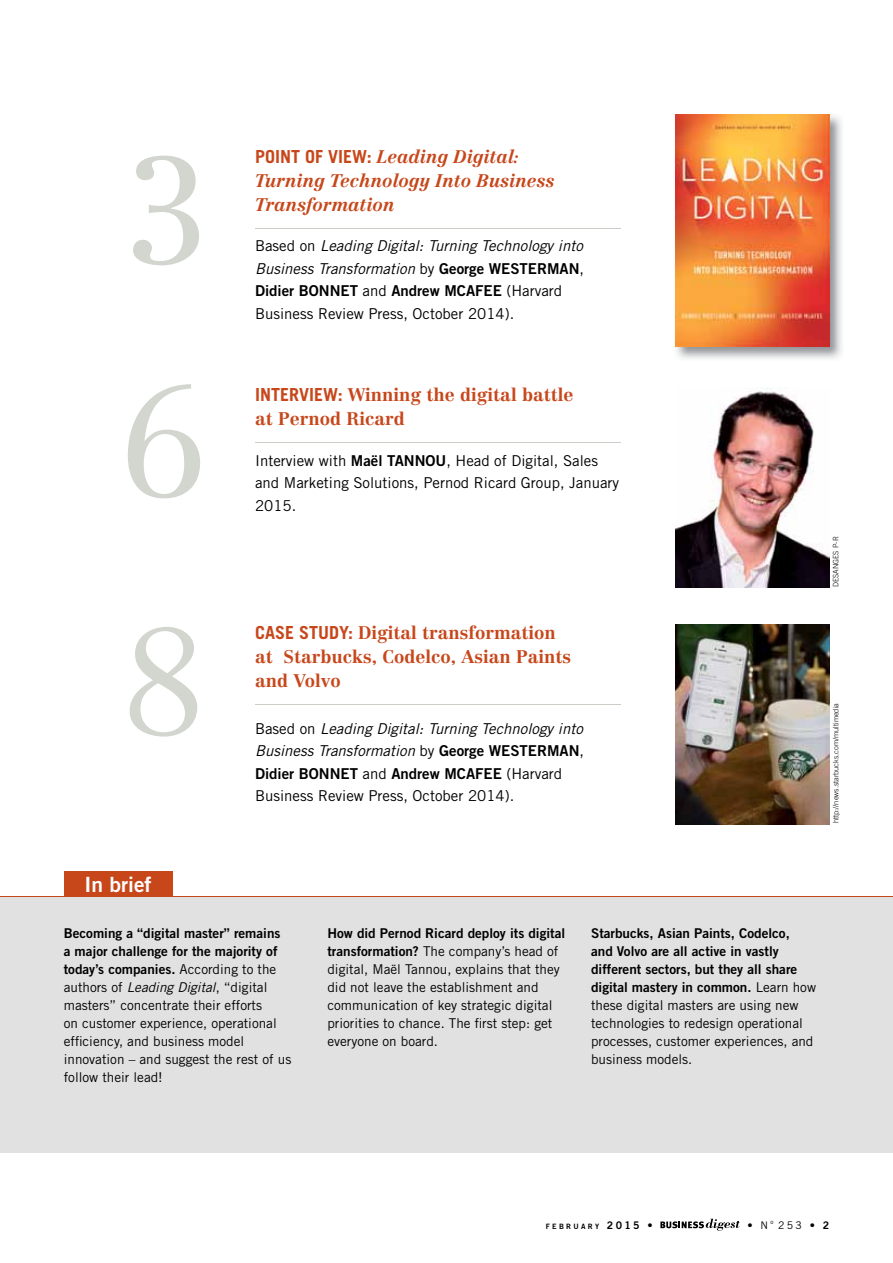
<style>
.page{position:relative;width:893px;height:1263px;background:#fff}
.page>*{position:absolute;margin:0;border:0;box-sizing:border-box;transform-origin:0 0}
.t1{font:300 150px/235.6px "Centennial";color:#d2d6cf;text-align:justify}
.t2{font:21px "Trade Gothic Bold Two";color:#fff}
.t3{font:700 18px/24px "Centennial";color:#c7471b}
.t4{font:italic 700 18px/24px "Centennial";color:#c7471b}
.t5{font:italic 15px/22.5px "Trade Gothic";color:#000}
.t6{font:15px/22.5px "Trade Gothic";color:#000}
.t7{font:15px "Trade Gothic Bold Two";color:#000}
.t8{font:13.5px/18px "Trade Gothic";color:#000}
.t9{font:13.5px/18px "Trade Gothic Bold Two";color:#000}
.t10{font:10.5px "Trade Gothic";color:#000}
.t11{font:300 7.5px "Trade Gothic";color:#000}
.t12{font:7.35px "Trade Gothic Bold Two";letter-spacing:.315em;color:#000}
.s1{font-family:"Trade Gothic";font-style:normal}
.s2{font-style:normal}
.s3{font-family:"Trade Gothic Bold Two";font-style:normal}
.s4{font-family:"Trade Gothic"}
.s5{font-family:"Trade Gothic Bold Two"}
.s6{font-style:italic}
.s7{font-size:10.5px}
.s8{font-family:"Trade Gothic";font-size:10.5px}
</style>
<div class="page">
<svg style="left:660px;top:1218px;width:80px;height:13px"></svg>
<div style="left:0;top:897px;width:893px;height:255px;background:#e0e1e0"></div>
<hr style="left:0;top:896px;width:893px;height:1px;background:#c7471b">
<hr style="left:255px;top:228px;width:366px;height:1px;background:#c9cfc6">
<img style="left:675px;top:114px;width:167px;height:245px">
<img style="left:676px;top:115px;width:153px;height:231px">
<hr style="left:255px;top:704px;width:366px;height:1px;background:#c9cfc6">
<img style="left:676px;top:387px;width:153px;height:200px">
<hr style="left:255px;top:442px;width:366px;height:1px;background:#c9cfc6">
<img style="left:676px;top:624px;width:153px;height:200px">
<div style="left:64px;top:871px;width:108px;height:25px;background:#c7471b"></div>
<h1 class="t1" style="left:120px;top:93px;width:92px">3<br>6<br>8</h1>
<h3 class="t4" style="left:255px;top:144px;width:301px"><span class="s1">POINT OF vIEW:</span> Leading Digital:<br>Turning Technology Into Business<br>Transformation</h3>
<p class="t5" style="left:255px;top:234px;width:330px"><span class="s2">Based on</span> Leading Digital: Turning Technology into<br>Business Transformation <span class="s2">by</span> <span class="s3">George WesTerman</span><span class="s2">,</span></p>
<p class="t7" style="left:255px;top:282px;width:309px">Didier BonneT <span class="s4">and</span> andrew mcafee <span class="s4">(Harvard</span></p>
<p class="t6" style="left:255px;top:302px;width:261px">Business Review Press, October 2014).</p>
<h3 class="t3" style="left:255px;top:383px;width:320px"><span class="s4">INTERvIEW:</span> Winning the digital battle at Pernod Ricard</h3>
<p class="t6" style="left:255px;top:449px;width:366px">Interview with <span class="s5">maël Tannou</span>, Head of Digital, Sales and Marketing Solutions, Pernod Ricard Group, January<br>2015.</p>
<h3 class="t3" style="left:255px;top:620px;width:318px"><span class="s4">CASE STUDY:</span> Digital transformation at Starbucks, Codelco, Asian Paints and Volvo</h3>
<p class="t5" style="left:255px;top:717px;width:330px"><span class="s2">Based on</span> Leading Digital: Turning Technology into<br>Business Transformation <span class="s2">by</span> <span class="s3">George WesTerman</span><span class="s2">,</span></p>
<p class="t7" style="left:255px;top:764px;width:309px">Didier BonneT <span class="s4">and</span> andrew mcafee <span class="s4">(Harvard</span></p>
<p class="t6" style="left:255px;top:784px;width:261px">Business Review Press, October 2014).</p>
<p class="t11" style="left:831px;top:587px;width:52px;rotate:-90deg">DESANGES P-R</p>
<p class="t11" style="left:831px;top:823px;width:122px;rotate:-90deg">http://news.starbucks.com/multimedia</p>
<h2 class="t2" style="left:84px;top:872px;width:69px">In brief</h2>
<p class="t9" style="left:64px;top:924px;width:218px">Becoming a “digital master” remains a major challenge for the majority of today’s companies. <span class="s4">According to the</span></p>
<p class="t8" style="left:64px;top:978px;width:229px">authors of <span class="s6">Leading Digital</span>, “digital masters” concentrate their efforts<br>on customer experience, operational efficiency, and business model innovation – and suggest the rest of us follow their lead!</p>
<p class="t9" style="left:327px;top:924px;width:239px">How did Pernod ricard deploy its digital</p>
<p class="t8" style="left:327px;top:942px;width:234px"><span class="s5">transformation?</span> The company’s head of digital, Maël Tannou, explains that they did not leave the establishment and communication of key strategic digital priorities to chance. The first step: get everyone on board.</p>
<p class="t9" style="left:591px;top:924px;width:226px">starbucks, asian Paints, codelco,<br>and Volvo are all active in vastly different sectors, but they all share digital mastery in common. <span class="s4">Learn how</span></p>
<p class="t8" style="left:591px;top:996px;width:224px">these digital masters are using new technologies to redesign operational processes, customer experiences, and business models.</p>
<p class="t12" style="left:546px;top:1221px;width:108px">FEBRUARY <span class="s7">2015</span> <span class="s8">•</span></p>
<p class="t10" style="left:747px;top:1218px;width:83px"><span class="s5">•</span> N<sup>o</sup> 253 • <span class="s5">2</span></p>
</div>
